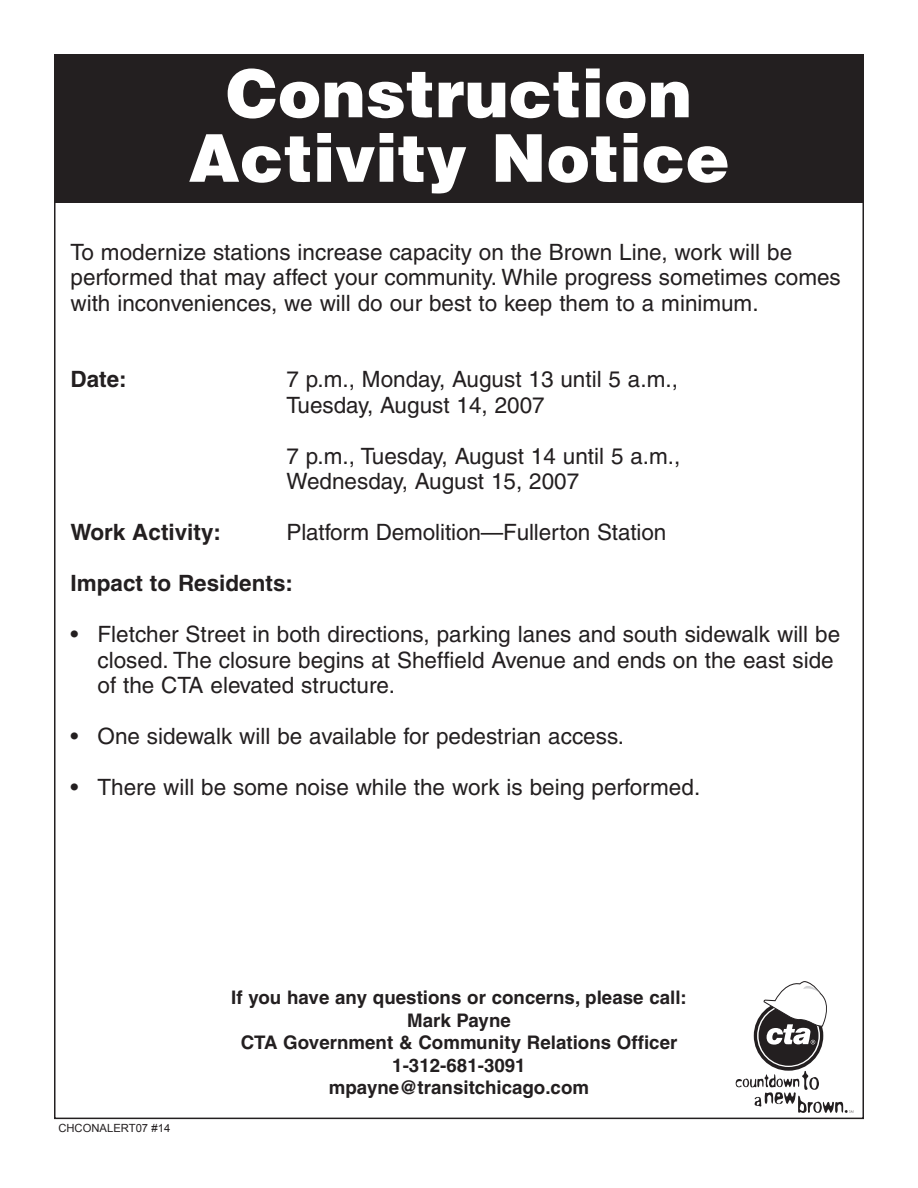
<style>
.page{position:relative;width:918px;height:1188px;background:#fff}
.page>*{position:absolute;margin:0;border:0;box-sizing:border-box;transform-origin:0 0}
.t1{font:900 66px/64.5px "Helvetica";color:#fff;text-align:center}
.t2{font:22.5px/25.5px "Helvetica";color:#231f20}
.t3{font:700 22.5px "Helvetica";color:#231f20}
.t4{font:700 18.75px/22.5px "Helvetica";color:#231f20;text-align:center}
.t5{font:11.25px "Arial";color:#231f20}
</style>
<div class="page">
<div style="left:54px;top:54px;width:810px;height:149px;background:#231f20"></div>
<svg style="left:736px;top:1071px;width:118px;height:42px"></svg>
<div style="left:754px;top:1001px;width:69px;height:70px;border:4px solid #231f20;border-radius:50%"></div>
<div style="left:759px;top:1006px;width:60px;height:60px;background:#231f20;border-radius:50%"></div>
<svg style="left:763px;top:981px;width:64px;height:64px"></svg>
<h1 class="t1" style="left:189px;top:62px;width:543px">Construction<br>Activity Notice</h1>
<p class="t2" style="left:70px;top:241px;width:772px">To modernize stations increase capacity on the Brown Line, work will be performed that may affect your community. While progress sometimes comes with inconveniences, we will do our best to keep them to a minimum.</p>
<p class="t3" style="left:70px;top:370px;width:58px">Date:</p>
<p class="t2" style="left:286px;top:369px;width:393px">7 p.m., Monday, August 13 until 5 a.m.,<br>Tuesday, August 14, 2007</p>
<p class="t2" style="left:286px;top:445px;width:395px">7 p.m., Tuesday, August 14 until 5 a.m.,<br>Wednesday, August 15, 2007</p>
<p class="t3" style="left:70px;top:523px;width:152px">Work Activity:</p>
<p class="t2" style="left:286px;top:522px;width:381px">Platform Demolition—Fullerton Station</p>
<p class="t3" style="left:70px;top:574px;width:224px">Impact to Residents:</p>
<p class="t2" style="left:98px;top:624px;width:744px;text-indent:-27px">• Fletcher Street in both directions, parking lanes and south sidewalk will be closed. The closure begins at Sheffield Avenue and ends on the east side of the CTA elevated structure.</p>
<p class="t2" style="left:71px;top:726px;width:555px">• One sidewalk will be available for pedestrian access.</p>
<p class="t2" style="left:71px;top:777px;width:631px">• There will be some noise while the work is being performed.</p>
<p class="t5" style="left:58px;top:1122px;width:114px">CHCONALERT07 #14</p>
<p class="t4" style="left:231px;top:988px;width:457px">If you have any questions or concerns, please call:<br>Mark Payne<br>CTA Government &amp; Community Relations Officer<br>1-312-681-3091<br>mpayne@transitchicago.com</p>
</div>
